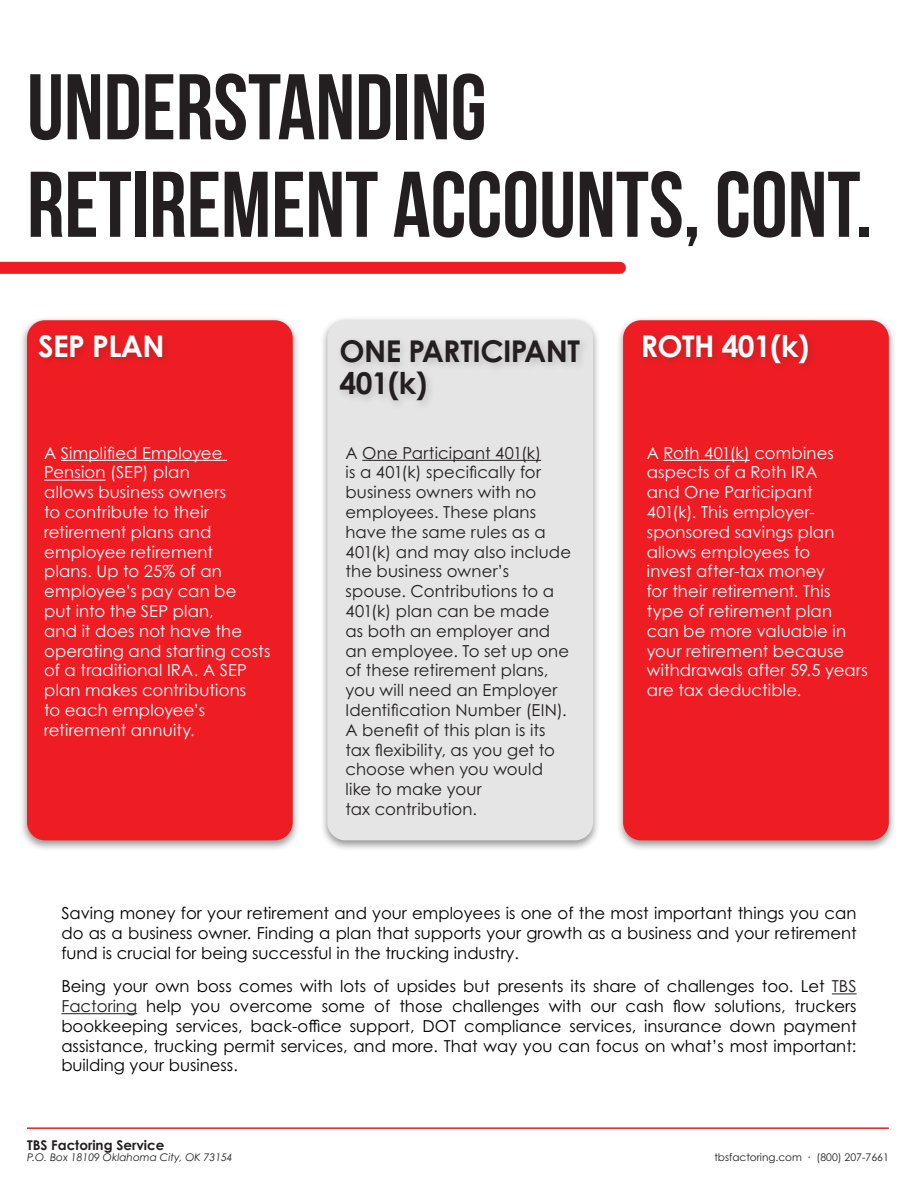
<style>
.page{position:relative;width:918px;height:1188px;background:#fff}
.page>*{position:absolute;margin:0;border:0;box-sizing:border-box;transform-origin:0 0}
.t1{font:93px/97.5px "Bebas Neue";color:#231f20}
.t2{font:700 30px/31.5px "Century Gothic Pro";letter-spacing:-.02em;color:#231f20}
.t3{font:700 30px "Century Gothic Pro";letter-spacing:-.02em;color:#fff}
.t4{font:16.5px/19.8px "Century Gothic Pro";color:#000;text-align:justify}
.t5{font:16.5px/19.8px "Century Gothic Pro";letter-spacing:.01em;color:#fff}
.t6{font:16.5px/19.8px "Century Gothic Pro";letter-spacing:.01em;color:#231f20}
.t7{font:700 13.5px "Century Gothic Pro";color:#231f20}
.t8{font:italic 10.5px "Century Gothic Pro";color:#231f20}
.t9{font:10.5px "Century Gothic Pro";color:#231f20}
.s1{color:#231f20}
</style>
<div class="page">
<svg style="left:832px;top:993px;width:25px;height:1px"></svg>
<hr style="left:61px;top:1013px;width:76px;height:1px;background:#231f20">
<div style="left:0;top:262px;width:620px;height:12px;background:#ee1d23"></div>
<div style="left:19px;top:316px;width:281px;height:535px;background:#231f20;opacity:.48"></div>
<div style="left:27px;top:320px;width:266px;height:520px;background:#ee1d23;border-radius:18px"></div>
<div style="left:320px;top:316px;width:281px;height:535px;background:#231f20;opacity:.48"></div>
<div style="left:327px;top:320px;width:266px;height:520px;background:#e5e5e5;border-radius:18px"></div>
<div style="left:615px;top:316px;width:282px;height:535px;background:#231f20;opacity:.48"></div>
<div style="left:623px;top:320px;width:266px;height:520px;background:#ee1d23;border-radius:18px"></div>
<div style="left:35px;top:330px;width:138px;height:37px;background:#231f20;opacity:.2"></div>
<div style="left:335px;top:335px;width:255px;height:76px;background:#231f20;opacity:.2"></div>
<div style="left:639px;top:329px;width:179px;height:44px;background:#231f20;opacity:.2"></div>
<hr style="left:61px;top:460px;width:166px;height:1px;background:#fff">
<hr style="left:44px;top:480px;width:62px;height:1px;background:#fff">
<hr style="left:362px;top:460px;width:179px;height:1px;background:#231f20">
<hr style="left:664px;top:460px;width:86px;height:1px;background:#fff">
<hr style="left:27px;top:1127px;width:862px;height:2px;background:#ee1d23">
<p class="t1" style="left:27px;top:57px;width:847px">UNDERSTANDING<br>RETIREMENT ACCOUNTS, CONT.</p>
<p class="t3" style="left:38px;top:327px;width:128px">SEP PLAN</p>
<p class="t2" style="left:339px;top:335px;width:242px">ONE PARTICIPANT<br>401(k)</p>
<p class="t3" style="left:641px;top:327px;width:170px">ROTH 401(k)</p>
<p class="t5" style="left:44px;top:443px;width:228px">A Simplified Employee<br>Pension (SEP) plan<br>allows business owners<br>to contribute to their retirement plans and employee retirement<br>plans. Up to 25% of an employee’s pay can be<br>put into the SEP plan,<br>and it does not have the operating and starting costs of a traditional IRA. A SEP plan makes contributions<br>to each employee’s retirement annuity.</p>
<p class="t6" style="left:345px;top:443px;width:227px">A One Participant 401(k)<br>is a 401(k) specifically for business owners with no employees. These plans have the same rules as a<br>401(k) and may also include the business owner’s spouse. Contributions to a<br>401(k) plan can be made as both an employer and an employee. To set up one of these retirement plans, you will need an Employer<br>Identification Number (EIN).<br>A benefit of this plan is its tax flexibility, as you get to choose when you would like to make your<br>tax contribution.</p>
<p class="t5" style="left:647px;top:443px;width:223px">A Roth 401(k) combines aspects of a Roth IRA<br>and One Participant<br>401(k). This employer&shy;sponsored savings plan allows employees to<br>invest after-tax money<br>for their retirement. This type of retirement plan can be more valuable in your retirement because withdrawals after 59.5 years are tax deductible.</p>
<p class="t4" style="left:61px;top:903px;width:797px">Saving money for your retirement and your employees is one of the most important things you can do as a business owner. Finding a plan that supports your growth as a business and your retirement fund is crucial for being successful in the trucking industry.</p>
<p class="t4" style="left:61px;top:976px;width:797px">Being your own boss comes with lots of upsides but presents its share of challenges too. Let <span class="s1">TBS Factoring</span> help you overcome some of those challenges with our cash flow solutions, truckers bookkeeping services, back-office support, DOT compliance services, insurance down payment assistance, trucking permit services, and more. That way you can focus on what’s most important: building your business.</p>
<p class="t7" style="left:27px;top:1137px;width:139px">TBS Factoring Service</p>
<p class="t8" style="left:27px;top:1151px;width:207px">P.O. Box 18109 Oklahoma City, OK 73154</p>
<p class="t9" style="left:714px;top:1151px;width:176px">tbsfactoring.com · (800) 207-7661</p>
</div>
